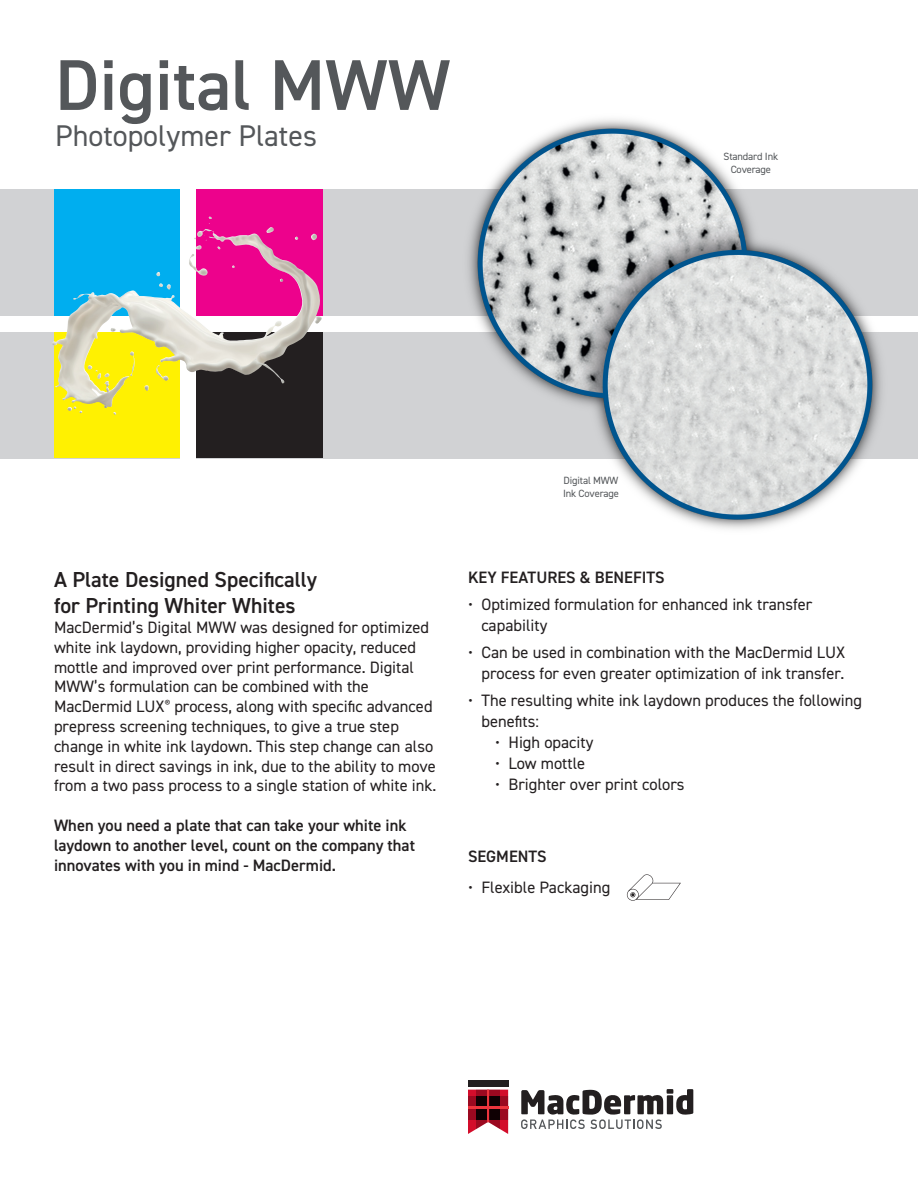
<style>
.page{position:relative;width:918px;height:1188px;background:#fff}
.page>*{position:absolute;margin:0;border:0;box-sizing:border-box;transform-origin:0 0}
.t1{font:600 72px "DIN2014";color:#54575a}
.t2{font:30px "DIN2014";color:#54575a}
.t3{font:600 21.75px "DIN2014";color:#231f20}
.t4{font:16.5px/19.8px "DIN2014";color:#231f20}
.t5{font:600 16.5px/19.8px "DIN2014";color:#231f20}
.t6{font:10.5px/12.6px "DIN2014";letter-spacing:-.015em;color:#54575a;text-align:center}
</style>
<div class="page">
<svg style="left:468px;top:1090px;width:40px;height:44px;background:#952d3b"></svg>
<div style="left:468px;top:1080px;width:40px;height:7px;background:#231f20"></div>
<svg style="left:521px;top:1089px;width:172px;height:40px"></svg>
<div style="left:0;top:189px;width:918px;height:127px;background:#d1d2d4"></div>
<div style="left:0;top:332px;width:918px;height:127px;background:#d1d2d4"></div>
<svg style="left:627px;top:874px;width:54px;height:27px"></svg>
<img style="left:468px;top:119px;width:414px;height:410px">
<div style="left:54px;top:189px;width:126px;height:127px;background:#00aeef"></div>
<div style="left:196px;top:190px;width:126px;height:126px;background:#ed028c"></div>
<svg style="left:196px;top:332px;width:126px;height:126px;background:#413d3c"></svg>
<svg style="left:54px;top:332px;width:126px;height:126px;background:#f7eb25"></svg>
<svg style="left:67px;top:316px;width:255px;height:16px"></svg>
<svg style="left:180px;top:189px;width:16px;height:270px;background:#f8f7f6"></svg>
<img style="left:75px;top:217px;width:229px;height:124px">
<p class="t1" style="left:55px;top:37px;width:397px">Digital MWW</p>
<p class="t2" style="left:55px;top:117px;width:264px">Photopolymer Plates</p>
<p class="t6" style="left:724px;top:150px;width:56px">Standard Ink<br>Coverage</p>
<p class="t3" style="left:54px;top:565px;width:265px">A Plate Designed Specifically</p>
<p class="t3" style="left:54px;top:591px;width:243px">for Printing Whiter Whites</p>
<p class="t4" style="left:54px;top:617px;width:384px">MacDermid’s Digital MWW was designed for optimized white ink laydown, providing higher opacity, reduced mottle and improved over print performance. Digital MWW’s formulation can be combined with the MacDermid LUX<sup>®</sup> process, along with specific advanced prepress screening techniques, to give a true step change in white ink laydown. This step change can also result in direct savings in ink, due to the ability to move from a two pass process to a single station of white ink.</p>
<p class="t5" style="left:54px;top:815px;width:363px">When you need a plate that can take your white ink laydown to another level, count on the company that innovates with you in mind - MacDermid.</p>
<p class="t6" style="left:563px;top:474px;width:57px;text-align:left">Digital MWW<br>Ink Coverage</p>
<p class="t5" style="left:468px;top:567px;width:198px">KEY FEATURES &amp; BENEFITS</p>
<p class="t4" style="left:482px;top:594px;width:332px;line-height:21px;text-indent:-14px">• Optimized formulation for enhanced ink transfer capability</p>
<p class="t4" style="left:468px;top:642px;width:379px;line-height:21px;text-align:right">• Can be used in combination with the MacDermid LUX process for even greater optimization of ink transfer.</p>
<p class="t4" style="left:482px;top:690px;width:382px;line-height:21px;text-indent:-14px">• The resulting white ink laydown produces the following benefits:</p>
<p class="t4" style="left:495px;top:732px;width:100px">• High opacity</p>
<p class="t4" style="left:495px;top:753px;width:92px">• Low mottle</p>
<p class="t4" style="left:495px;top:774px;width:191px">• Brighter over print colors</p>
<p class="t5" style="left:468px;top:846px;width:80px">SEGMENTS</p>
<p class="t4" style="left:468px;top:877px;width:144px">• Flexible Packaging</p>
</div>
